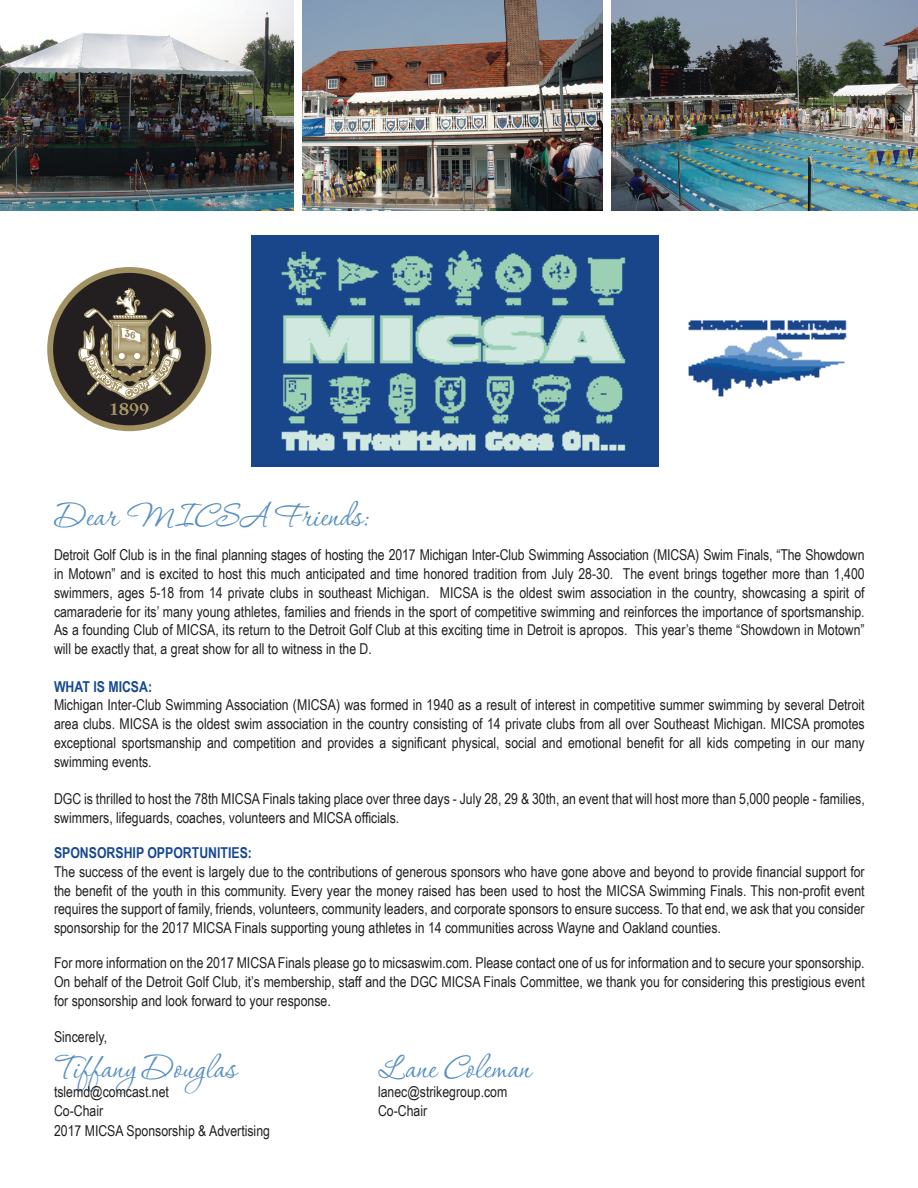
<style>
.page{position:relative;width:918px;height:1188px;background:#fff}
.page>*{position:absolute;margin:0;border:0;box-sizing:border-box;transform-origin:0 0}
.t1{font:40.5px "Corinthia Professional";color:#548ec2}
.t2{font:15px/18.8px "Arial Narrow";color:#231f20;text-align:justify}
.t3{font:700 15px "Arial Narrow";color:#164892}
</style>
<div class="page">
<img style="left:611px;top:0;width:307px;height:211px">
<img style="left:302px;top:0;width:300px;height:211px">
<img style="left:0;top:0;width:293px;height:211px">
<img style="left:252px;top:235px;width:407px;height:231px">
<img style="left:688px;top:320px;width:159px;height:77px">
<svg style="left:50px;top:270px;width:158px;height:158px;background:#342e28"></svg>
<div style="left:47px;top:267px;width:164px;height:164px;border:6px solid #a29161;border-radius:50%"></div>
<svg style="left:78px;top:288px;width:103px;height:128px;background:#665f50"></svg>
<h1 class="t1" style="left:54px;top:495px;width:315px">Dear MICSA Friends:</h1>
<p class="t2" style="left:54px;top:545px;width:812px">Detroit Golf Club is in the final planning stages of hosting the 2017 Michigan Inter-Club Swimming Association (MICSA) Swim Finals, “The Showdown in Motown” and is excited to host this much anticipated and time honored tradition from July 28-30. The event brings together more than 1,400 swimmers, ages 5-18 from 14 private clubs in southeast Michigan. MICSA is the oldest swim association in the country, showcasing a spirit of camaraderie for its’ many young athletes, families and friends in the sport of competitive swimming and reinforces the importance of sportsmanship.<br>As a founding Club of MICSA, its return to the Detroit Golf Club at this exciting time in Detroit is apropos. This year’s theme “Showdown in Motown” will be exactly that, a great show for all to witness in the D.</p>
<p class="t3" style="left:54px;top:675px;width:100px">WHAT IS MICSA:</p>
<p class="t2" style="left:54px;top:695px;width:812px">Michigan Inter-Club Swimming Association (MICSA) was formed in 1940 as a result of interest in competitive summer swimming by several Detroit area clubs. MICSA is the oldest swim association in the country consisting of 14 private clubs from all over Southeast Michigan. MICSA promotes exceptional sportsmanship and competition and provides a significant physical, social and emotional benefit for all kids competing in our many swimming events.</p>
<p class="t2" style="left:54px;top:789px;width:812px">DGC is thrilled to host the 78th MICSA Finals taking place over three days - July 28, 29 &amp; 30th, an event that will host more than 5,000 people - families, swimmers, lifeguards, coaches, volunteers and MICSA officials.</p>
<p class="t3" style="left:54px;top:841px;width:199px">SPONSORSHIP OPPORTUNITIES:</p>
<p class="t2" style="left:54px;top:862px;width:812px">The success of the event is largely due to the contributions of generous sponsors who have gone above and beyond to provide financial support for the benefit of the youth in this community. Every year the money raised has been used to host the MICSA Swimming Finals. This non-profit event requires the support of family, friends, volunteers, community leaders, and corporate sponsors to ensure success. To that end, we ask that you consider sponsorship for the 2017 MICSA Finals supporting young athletes in 14 communities across Wayne and Oakland counties.</p>
<p class="t2" style="left:54px;top:953px;width:812px">For more information on the 2017 MICSA Finals please go to micsaswim.com. Please contact one of us for information and to secure your sponsorship.<br>On behalf of the Detroit Golf Club, it’s membership, staff and the DGC MICSA Finals Committee, we thank you for considering this prestigious event for sponsorship and look forward to your response.</p>
<p class="t2" style="left:54px;top:1027px;width:55px">Sincerely,</p>
<h1 class="t1" style="left:54px;top:1047px;width:184px">Tiffany Douglas</h1>
<h1 class="t1" style="left:378px;top:1047px;width:154px">Lane Coleman</h1>
<p class="t2" style="left:54px;top:1082px;width:117px">tslemd@comcast.net</p>
<p class="t2" style="left:378px;top:1082px;width:131px">lanec@strikegroup.com</p>
<p class="t2" style="left:54px;top:1101px;width:51px">Co-Chair</p>
<p class="t2" style="left:378px;top:1101px;width:51px">Co-Chair</p>
<p class="t2" style="left:54px;top:1121px;width:218px">2017 MICSA Sponsorship &amp; Advertising</p>
</div>
